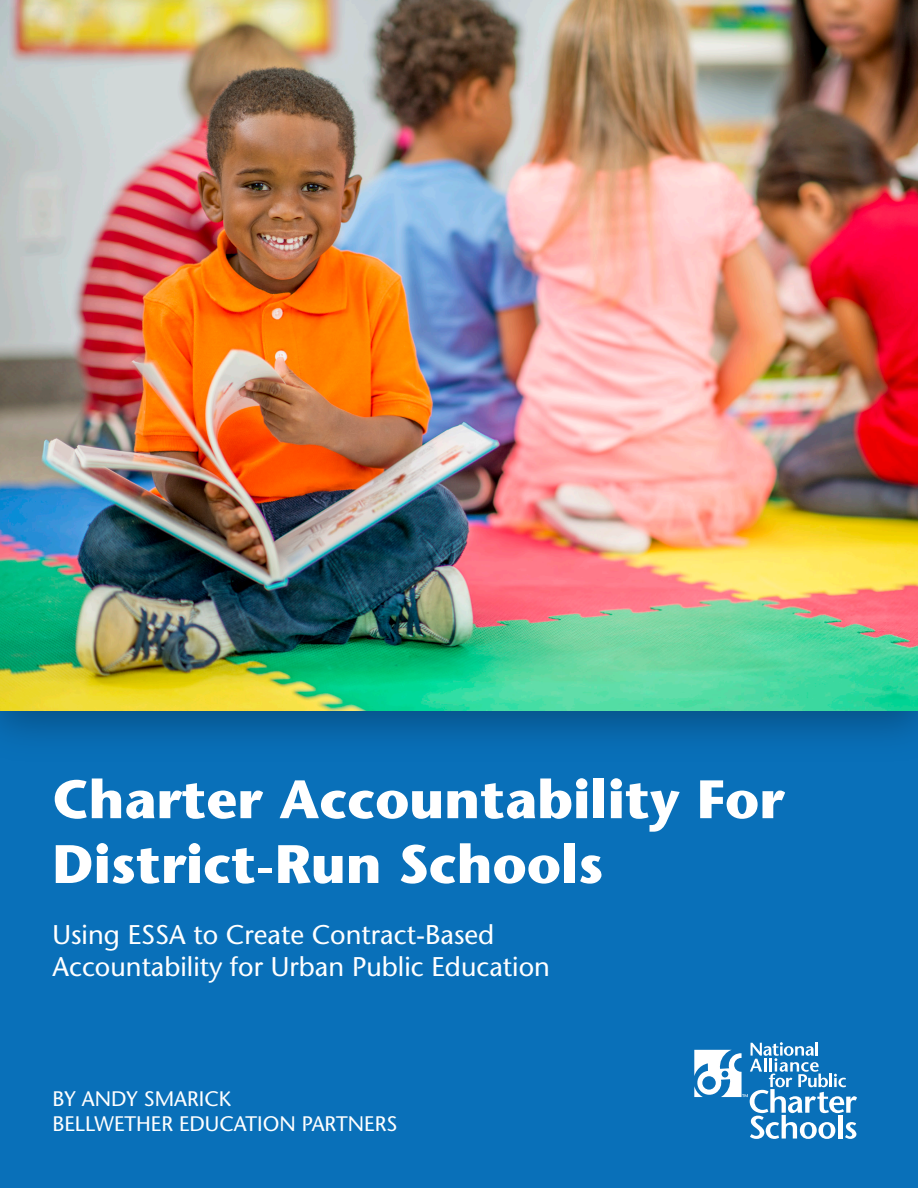
<style>
.page{position:relative;width:918px;height:1188px;background:#fff}
.page>*{position:absolute;margin:0;border:0;box-sizing:border-box;transform-origin:0 0}
.t1{font:700 54px/64.8px "Stone Sans Std";color:#fff}
.t2{font:500 27px/32.4px "Stone Sans Std";color:#fff}
.t3{font:500 21px/25.2px "Stone Sans Std";color:#fff}
</style>
<div class="page">
<div style="left:0;top:711px;width:918px;height:477px;background:#0970b9"></div>
<img style="left:0;top:0;width:918px;height:711px">
<svg style="left:694px;top:1042px;width:163px;height:97px"></svg>
<h1 class="t1" style="left:52px;top:767px;width:733px">Charter Accountability For<br>District-Run Schools</h1>
<p class="t2" style="left:52px;top:918px;width:499px">Using ESSA to Create Contract-Based<br>Accountability for Urban Public Education</p>
<p class="t3" style="left:52px;top:1086px;width:346px">BY ANDY SMARICK<br>BELLWETHER EDUCATION PARTNERS</p>
</div>
